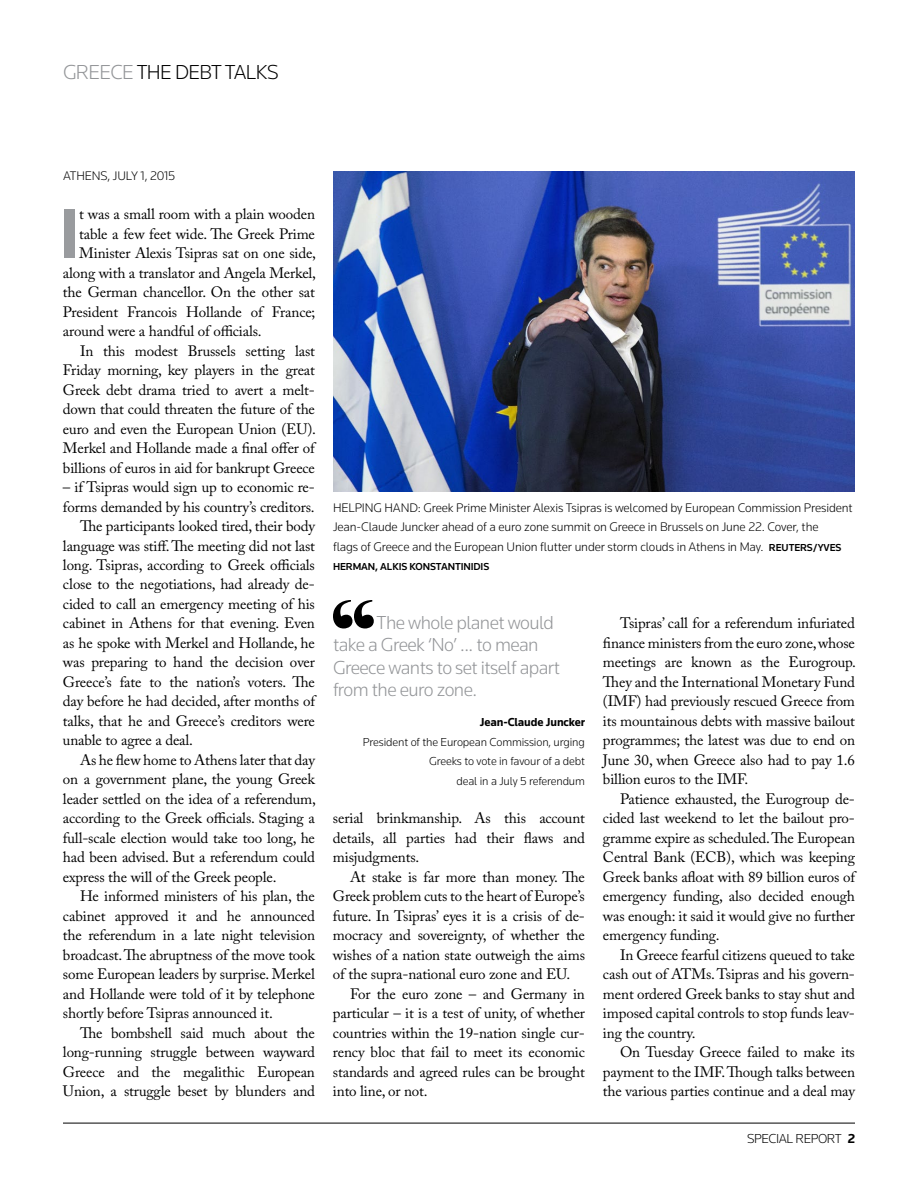
<style>
.page{position:relative;width:918px;height:1188px;background:#fff}
.page>*{position:absolute;margin:0;border:0;box-sizing:border-box;transform-origin:0 0}
.t1{font:700 73.5px "Knowledge";color:#999b9e}
.t2{font:300 21px "Knowledge";letter-spacing:-.03em;color:#000}
.t3{font:300 19.5px/22.5px "Knowledge";letter-spacing:-.03em;color:#939598}
.t4{font:15px/19.5px "Adobe Caslon Pro";letter-spacing:-.01em;color:#000;text-align:justify}
.t5{font:300 13.5px "Knowledge";letter-spacing:-.03em;color:#000}
.t6{font:300 12.9px/19.5px "Knowledge";letter-spacing:-.01em;color:#000}
.t7{font:300 12px/19.5px "Knowledge";letter-spacing:-.01em;color:#000;text-align:right}
.t8{font:700 12px "Knowledge";letter-spacing:-.01em;color:#000}
.t9{font:500 10.5px "Knowledge";letter-spacing:-.01em;color:#000}
.s1{color:#939598}
.s2{font-weight:500;font-size:10.5px}
.s3{font-weight:700}
</style>
<div class="page">
<hr style="left:63px;top:1123px;width:792px;height:1px;background:#000">
<svg style="left:333px;top:600px;width:41px;height:29px"></svg>
<img style="left:333px;top:171px;width:522px;height:321px">
<h2 class="t2" style="left:63px;top:59px;width:217px"><span class="s1">GREECE</span> THE DEBT TALKS</h2>
<p class="t6" style="left:63px;top:166px;width:114px">ATHENS, JULY 1, 2015</p>
<h1 class="t1" style="left:59px;top:188px;width:23px">I</h1>
<p class="t4" style="left:79px;top:204px;width:237px">t was a small room with a plain wooden</p>
<p class="t4" style="left:79px;top:224px;width:237px">table a few feet wide. The Greek Prime</p>
<p class="t4" style="left:79px;top:243px;width:238px">Minister Alexis Tsipras sat on one side,</p>
<p class="t4" style="left:63px;top:263px;width:255px">along with a translator and Angela Merkel,</p>
<p class="t4" style="left:63px;top:282px;width:253px">the German chancellor. On the other sat</p>
<p class="t4" style="left:63px;top:302px;width:254px">President Francois Hollande of France;</p>
<p class="t4" style="left:63px;top:321px;width:200px">around were a handful of officials.</p>
<p class="t4" style="left:80px;top:341px;width:237px">In this modest Brussels setting last</p>
<p class="t4" style="left:63px;top:360px;width:254px">Friday morning, key players in the great</p>
<p class="t4" style="left:63px;top:380px;width:253px">Greek debt drama tried to avert a melt-</p>
<p class="t4" style="left:63px;top:399px;width:254px">down that could threaten the future of the</p>
<p class="t4" style="left:63px;top:419px;width:255px">euro and even the European Union (EU).</p>
<p class="t4" style="left:63px;top:438px;width:253px">Merkel and Hollande made a final offer of</p>
<p class="t4" style="left:63px;top:458px;width:254px">billions of euros in aid for bankrupt Greece</p>
<p class="t4" style="left:63px;top:477px;width:253px">– if Tsipras would sign up to economic re-</p>
<p class="t4" style="left:63px;top:497px;width:253px">forms demanded by his country’s creditors.</p>
<p class="t4" style="left:80px;top:516px;width:236px">The participants looked tired, their body</p>
<p class="t4" style="left:63px;top:536px;width:254px">language was stiff. The meeting did not last</p>
<p class="t4" style="left:63px;top:555px;width:253px">long. Tsipras, according to Greek officials</p>
<p class="t4" style="left:63px;top:575px;width:253px">close to the negotiations, had already de-</p>
<p class="t4" style="left:63px;top:594px;width:254px">cided to call an emergency meeting of his</p>
<p class="t4" style="left:63px;top:614px;width:253px">cabinet in Athens for that evening. Even</p>
<p class="t4" style="left:63px;top:633px;width:253px">as he spoke with Merkel and Hollande, he</p>
<p class="t4" style="left:63px;top:653px;width:253px">was preparing to hand the decision over</p>
<p class="t4" style="left:63px;top:672px;width:254px">Greece’s fate to the nation’s voters. The</p>
<p class="t4" style="left:63px;top:692px;width:253px">day before he had decided, after months of</p>
<p class="t4" style="left:63px;top:711px;width:253px">talks, that he and Greece’s creditors were</p>
<p class="t4" style="left:63px;top:731px;width:132px">unable to agree a deal.</p>
<p class="t4" style="left:80px;top:750px;width:237px">As he flew home to Athens later that day</p>
<p class="t4" style="left:63px;top:770px;width:253px">on a government plane, the young Greek</p>
<p class="t4" style="left:63px;top:789px;width:255px">leader settled on the idea of a referendum,</p>
<p class="t4" style="left:63px;top:809px;width:254px">according to the Greek officials. Staging a</p>
<p class="t4" style="left:63px;top:828px;width:253px">full-scale election would take too long, he</p>
<p class="t4" style="left:63px;top:848px;width:254px">had been advised. But a referendum could</p>
<p class="t4" style="left:63px;top:867px;width:215px">express the will of the Greek people.</p>
<p class="t4" style="left:80px;top:887px;width:236px">He informed ministers of his plan, the</p>
<p class="t4" style="left:63px;top:906px;width:253px">cabinet approved it and he announced</p>
<p class="t4" style="left:63px;top:926px;width:254px">the referendum in a late night television</p>
<p class="t4" style="left:63px;top:945px;width:253px">broadcast. The abruptness of the move took</p>
<p class="t4" style="left:63px;top:965px;width:253px">some European leaders by surprise. Merkel</p>
<p class="t4" style="left:63px;top:984px;width:253px">and Hollande were told of it by telephone</p>
<p class="t4" style="left:63px;top:1004px;width:211px">shortly before Tsipras announced it.</p>
<p class="t4" style="left:80px;top:1023px;width:236px">The bombshell said much about the</p>
<p class="t4" style="left:63px;top:1043px;width:253px">long-running struggle between wayward</p>
<p class="t4" style="left:63px;top:1062px;width:253px">Greece and the megalithic European</p>
<p class="t4" style="left:63px;top:1082px;width:254px">Union, a struggle beset by blunders and</p>
<p class="t6" style="left:333px;top:497px;width:521px">HELPING HAND: Greek Prime Minister Alexis Tsipras is welcomed by European Commission President<br>Jean-Claude Juncker ahead of a euro zone summit on Greece in Brussels on June 22. Cover, the<br>flags of Greece and the European Union flutter under storm clouds in Athens in May. <span class="s2">REUTERS/YVES</span></p>
<p class="t9" style="left:333px;top:560px;width:158px">HERMAN, ALKIS KONSTANTINIDIS</p>
<h3 class="t3" style="left:333px;top:610px;width:229px;text-indent:44px">The whole planet would take a Greek ‘No’ ... to mean<br>Greece wants to set itself apart from the euro zone.</h3>
<p class="t8" style="left:480px;top:715px;width:107px">Jean-Claude Juncker</p>
<p class="t7" style="left:363px;top:732px;width:224px">President of the European Commission, urging<br>Greeks to vote in favour of a debt<br>deal in a July 5 referendum</p>
<p class="t4" style="left:333px;top:809px;width:254px">serial brinkmanship. As this account details, all parties had their flaws and misjudgments.</p>
<p class="t4" style="left:350px;top:867px;width:237px">At stake is far more than money. The</p>
<p class="t4" style="left:333px;top:887px;width:254px">Greek problem cuts to the heart of Europe’s</p>
<p class="t4" style="left:333px;top:906px;width:254px">future. In Tsipras’ eyes it is a crisis of de-</p>
<p class="t4" style="left:333px;top:926px;width:253px">mocracy and sovereignty, of whether the</p>
<p class="t4" style="left:333px;top:945px;width:254px">wishes of a nation state outweigh the aims</p>
<p class="t4" style="left:333px;top:965px;width:239px">of the supra-national euro zone and EU.</p>
<p class="t4" style="left:350px;top:984px;width:236px">For the euro zone – and Germany in</p>
<p class="t4" style="left:333px;top:1004px;width:254px">particular – it is a test of unity, of whether</p>
<p class="t4" style="left:333px;top:1023px;width:253px">countries within the 19-nation single cur-</p>
<p class="t4" style="left:333px;top:1043px;width:253px">rency bloc that fail to meet its economic</p>
<p class="t4" style="left:333px;top:1062px;width:254px">standards and agreed rules can be brought</p>
<p class="t4" style="left:333px;top:1082px;width:96px">into line, or not.</p>
<p class="t4" style="left:603px;top:614px;width:255px;text-indent:17px">Tsipras’ call for a referendum infuriated finance ministers from the euro zone, whose meetings are known as the Eurogroup.<br>They and the International Monetary Fund (IMF) had previously rescued Greece from its mountainous debts with massive bailout programmes; the latest was due to end on June 30, when Greece also had to pay 1.6 billion euros to the IMF.</p>
<p class="t4" style="left:603px;top:789px;width:254px;text-indent:17px">Patience exhausted, the Eurogroup de&shy;cided last weekend to let the bailout pro&shy;gramme expire as scheduled. The European Central Bank (ECB), which was keeping Greek banks afloat with 89 billion euros of emergency funding, also decided enough was enough: it said it would give no further emergency funding.</p>
<p class="t4" style="left:603px;top:945px;width:254px;text-indent:17px">In Greece fearful citizens queued to take cash out of ATMs. Tsipras and his govern&shy;ment ordered Greek banks to stay shut and imposed capital controls to stop funds leav&shy;ing the country.</p>
<p class="t4" style="left:603px;top:1043px;width:254px;text-indent:17px">On Tuesday Greece failed to make its payment to the IMF. Though talks between the various parties continue and a deal may</p>
<p class="t5" style="left:747px;top:1130px;width:109px">SPECIAL REPORT <span class="s3">2</span></p>
</div>
